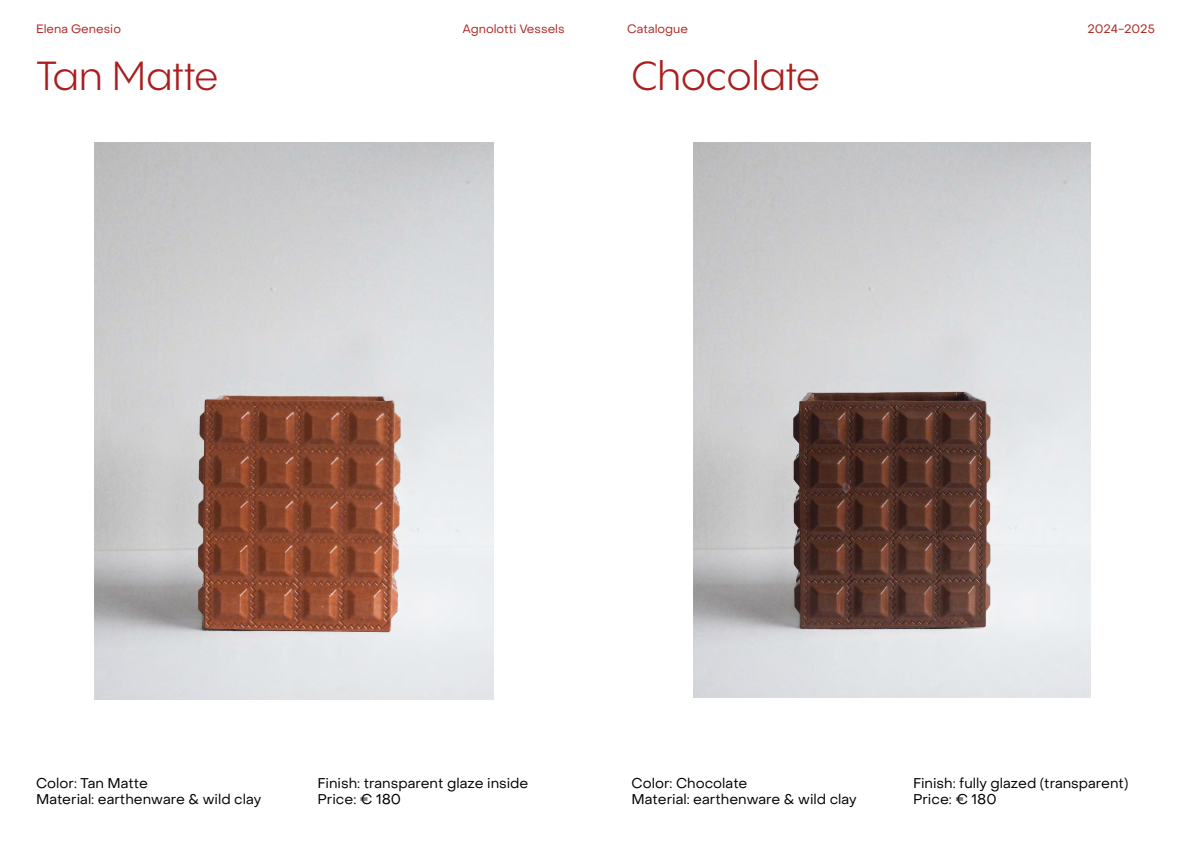
<style>
.page{position:relative;width:1191px;height:842px;background:#fff}
.page>*{position:absolute;margin:0;border:0;box-sizing:border-box;transform-origin:0 0}
.t1{font:40px "PP Pangram Sans";color:#aa1e1e}
.t2{font:14px/16px "Object Sans";color:#000}
.t3{font:12px "Object Sans";color:#aa2925}
</style>
<div class="page">
<img style="left:693px;top:142px;width:397px;height:555px">
<img style="left:95px;top:142px;width:398px;height:558px">
<p class="t3" style="left:36px;top:21px;width:87px">Elena Genesio</p>
<p class="t3" style="left:462px;top:21px;width:104px">Agnolotti Vessels</p>
<p class="t3" style="left:627px;top:21px;width:63px">Catalogue</p>
<p class="t3" style="left:1087px;top:21px;width:69px">2024-2025</p>
<h1 class="t1" style="left:36px;top:51px;width:184px">Tan Matte</h1>
<h1 class="t1" style="left:631px;top:51px;width:190px">Chocolate</h1>
<p class="t2" style="left:36px;top:775px;width:227px">Color: Tan Matte<br>Material: earthenware &amp; wild clay</p>
<p class="t2" style="left:317px;top:775px;width:212px">Finish: transparent glaze inside<br>Price: € 180</p>
<p class="t2" style="left:631px;top:775px;width:227px">Color: Chocolate<br>Material: earthenware &amp; wild clay</p>
<p class="t2" style="left:913px;top:775px;width:217px">Finish: fully glazed (transparent)<br>Price: € 180</p>
</div>
